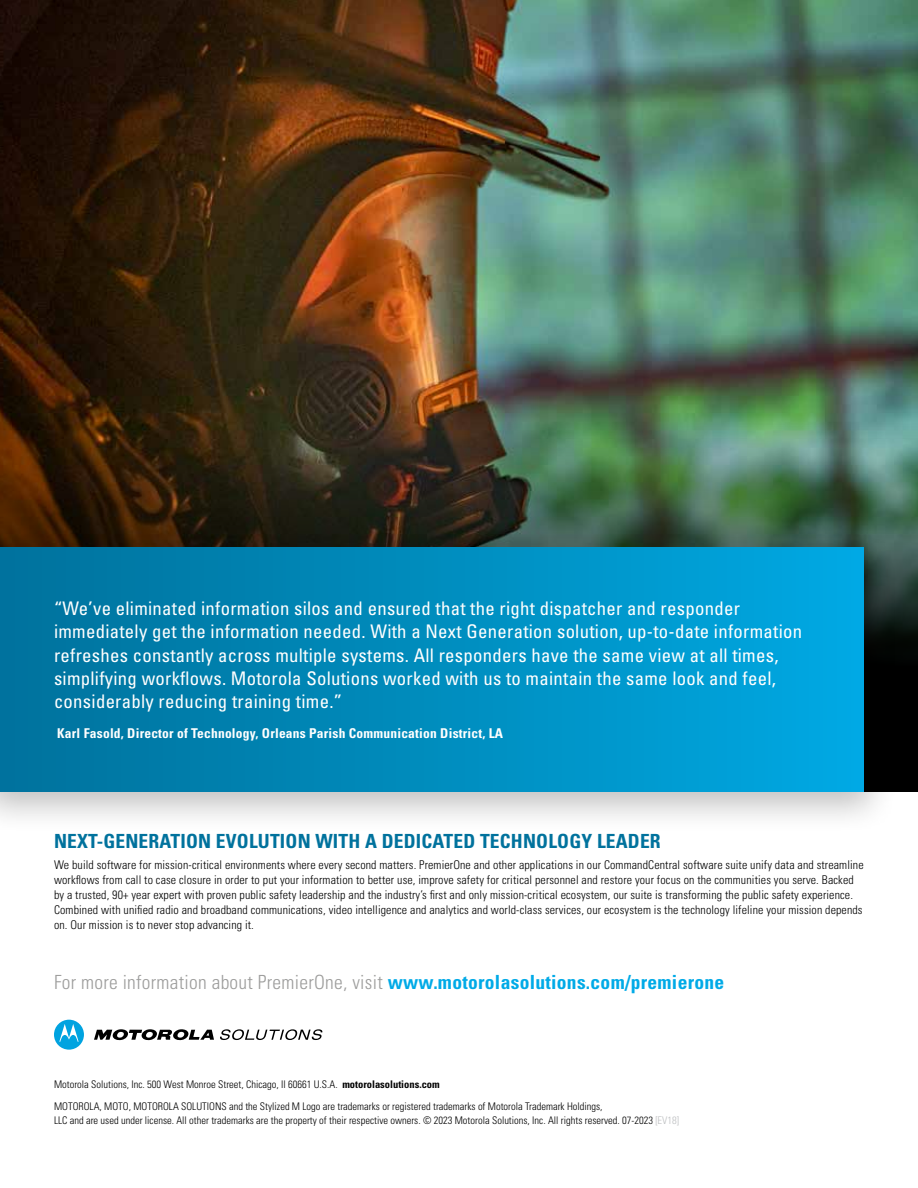
<style>
.page{position:relative;width:918px;height:1188px;background:#fff}
.page>*{position:absolute;margin:0;border:0;box-sizing:border-box;transform-origin:0 0}
.t1{font:300 condensed 19.5px "Univers LT Std";letter-spacing:.015em;color:#9d9d9c}
.t2{font:700 condensed 19.5px "Univers LT Std";letter-spacing:.01em;color:#00729d}
.t3{font:condensed 18.75px/23.2px "Univers LT Std";letter-spacing:.015em;color:#fff}
.t4{font:700 condensed 13.5px "Univers LT Std";letter-spacing:.015em;color:#fff}
.t5{font:300 condensed 12px/15px "Univers LT Std";letter-spacing:.01em;color:#000}
.t6{font:300 condensed 10.5px/22.4px "Univers";color:#000}
.s1{font-weight:700;color:#00aae7}
.s2{font-weight:700}
.s3{color:#bcbec0}
</style>
<div class="page">
<img style="left:0;top:0;width:918px;height:423px">
<img style="left:0;top:423px;width:918px;height:244px">
<svg style="left:94px;top:1029px;width:120px;height:12px"></svg>
<svg style="left:54px;top:1020px;width:30px;height:30px"></svg>
<svg style="left:220px;top:1029px;width:102px;height:11px"></svg>
<div style="left:0;top:530px;width:899px;height:305px;background:#000;opacity:.25"></div>
<div style="left:0;top:547px;width:864px;height:245px;background:linear-gradient(to right,#00719b,#00a9e2)"></div>
<p class="t3" style="left:54px;top:596px;width:750px">“We’ve eliminated information silos and ensured that the right dispatcher and responder immediately get the information needed. With a Next Generation solution, up-to-date information refreshes constantly across multiple systems. All responders have the same view at all times, simplifying workflows. Motorola Solutions worked with us to maintain the same look and feel, considerably reducing training time.”</p>
<p class="t4" style="left:57px;top:725px;width:448px">Karl Fasold, Director of Technology, Orleans Parish Communication District, LA</p>
<h1 class="t2" style="left:54px;top:829px;width:608px">NEXT-GENERATION EVOLUTION WITH A DEDICATED TECHNOLOGY LEADER</h1>
<p class="t5" style="left:54px;top:858px;width:811px">We build software for mission-critical environments where every second matters. PremierOne and other applications in our CommandCentral software suite unify data and streamline workflows from call to case closure in order to put your information to better use, improve safety for critical personnel and restore your focus on the communities you serve. Backed by a trusted, 90+ year expert with proven public safety leadership and the industry’s first and only mission-critical ecosystem, our suite is transforming the public safety experience.<br>Combined with unified radio and broadband communications, video intelligence and analytics and world-class services, our ecosystem is the technology lifeline your mission depends on. Our mission is to never stop advancing it.</p>
<h1 class="t1" style="left:54px;top:971px;width:672px">For more information about PremierOne, visit <span class="s1">www.motorolasolutions.com/premierone</span></h1>
<p class="t6" style="left:54px;top:1073px;width:550px">Motorola Solutions, Inc. 500 West Monroe Street, Chicago, Il 60661 U.S.A. <span class="s2">motorolasolutions.com<br></span>MOTOROLA, MOTO, MOTOROLA SOLUTIONS and the Stylized M Logo are trademarks or registered trademarks of Motorola Trademark Holdings,</p>
<p class="t6" style="left:54px;top:1109px;width:627px">LLC and are used under license. All other trademarks are the property of their respective owners. © 2023 Motorola Solutions, Inc. All rights reserved. 07-2023 <span class="s3">[EV18]</span></p>
</div>
